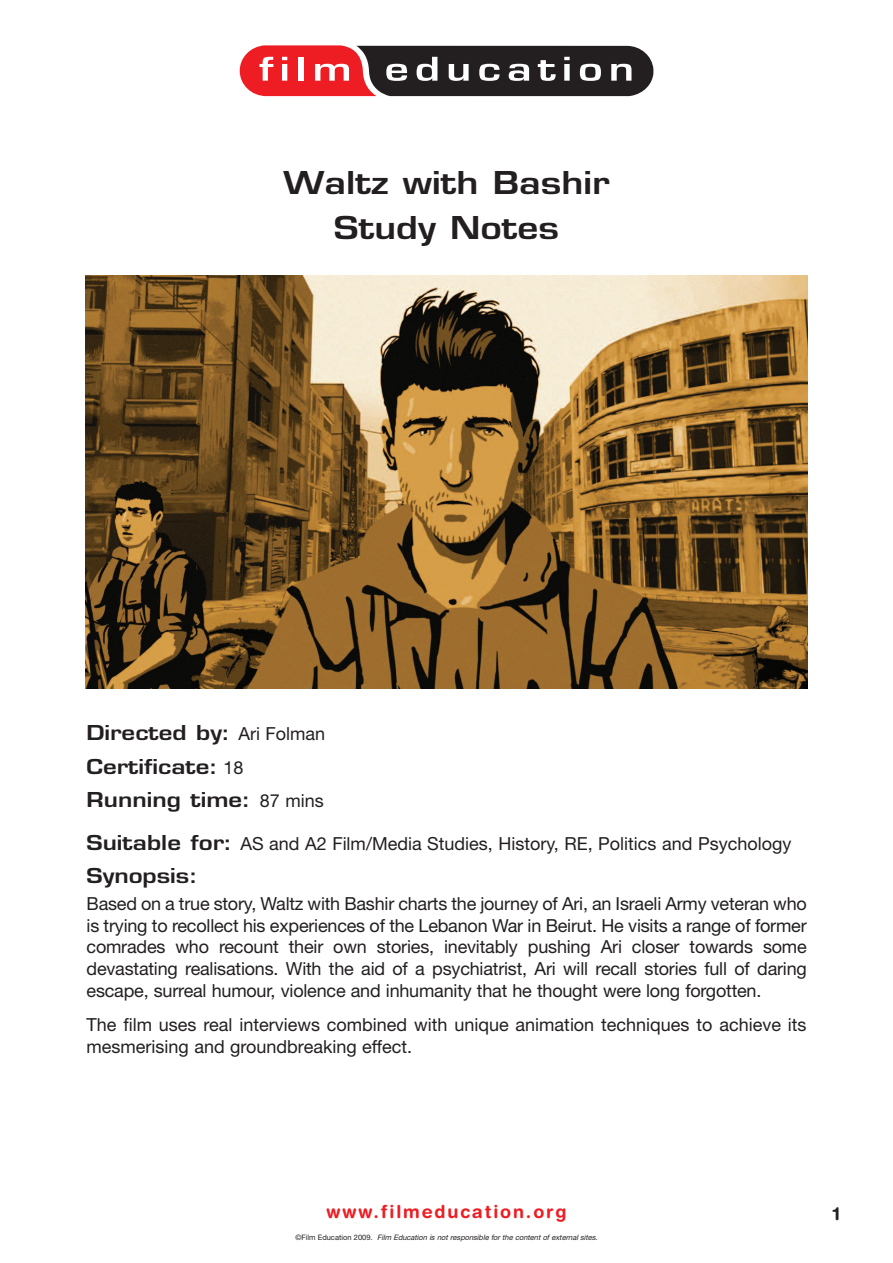
<style>
.page{position:relative;width:893px;height:1263px;background:#fff}
.page>*{position:absolute;margin:0;border:0;box-sizing:border-box;transform-origin:0 0}
.t1{font:700 34.5px/45.2px "Eurose";color:#231f20;text-align:center}
.t2{font:700 22.5px/33.8px "Eurose";color:#231f20}
.t3{font:18px/21.6px "Helvetica Neue";color:#231f20;text-align:justify}
.t4{font:700 18px "Helvetica Rounded";letter-spacing:.105em;color:#ee1d23}
.t5{font:700 18px "Helvetica Rounded";color:#231f20}
.t6{font:italic 7.5px "Helvetica Neue";color:#231f20}
.s1{font-family:"Helvetica Neue";font-weight:400;font-size:18px}
.s2{font-family:"Eurose";font-weight:700;font-size:22.5px}
.s3{font-style:normal}
</style>
<div class="page">
<svg style="left:239px;top:45px;width:415px;height:52px;background:#7e4a4c"></svg>
<img style="left:85px;top:276px;width:723px;height:413px">
<h1 class="t1" style="left:283px;top:163px;width:327px">Waltz with Bashir<br>Study Notes</h1>
<p class="t2" style="left:87px;top:718px;width:240px">Directed by: <span class="s1">Ari Folman<br></span>Certificate: <span class="s1">18<br></span>Running time: <span class="s1">87 mins</span></p>
<p class="t3" style="left:87px;top:834px;width:706px"><span class="s2">Suitable for:</span> AS and A2 Film/Media Studies, History, RE, Politics and Psychology</p>
<p class="t2" style="left:87px;top:861px;width:113px">Synopsis:</p>
<p class="t3" style="left:87px;top:895px;width:722px">Based on a true story, Waltz with Bashir charts the journey of Ari, an Israeli Army veteran who is trying to recollect his experiences of the Lebanon War in Beirut. He visits a range of former comrades who recount their own stories, inevitably pushing Ari closer towards some devastating realisations. With the aid of a psychiatrist, Ari will recall stories full of daring escape, surreal humour, violence and inhumanity that he thought were long forgotten.</p>
<p class="t3" style="left:87px;top:1015px;width:721px">The film uses real interviews combined with unique animation techniques to achieve its mesmerising and groundbreaking effect.</p>
<p class="t4" style="left:327px;top:1205px;width:241px">www.filmeducation.org</p>
<p class="t6" style="left:295px;top:1235px;width:305px"><span class="s3">© F i l m E d u c a t i o n 2 0 0 9 .</span> Film Education is not responsible for the content of external sites.</p>
<p class="t5" style="left:833px;top:1207px;width:9px">1</p>
</div>
